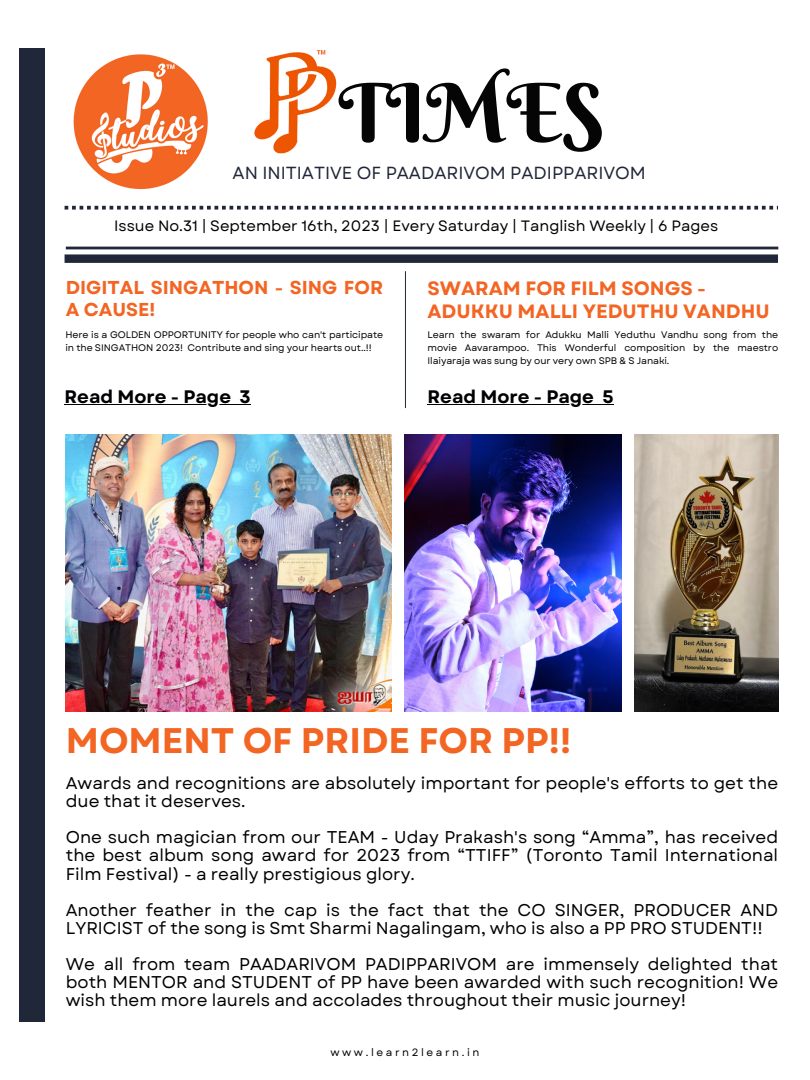
<style>
.page{position:relative;width:810px;height:1080px;background:#fff}
.page>*{position:absolute;margin:0;border:0;box-sizing:border-box;transform-origin:0 0}
.t1{font:81.25px "Berkshire Swash";color:#050505}
.t2{font:700 35.62px "Garet";color:#f36523}
.t3{font:700 19.25px/23px "Garet";color:#f36523}
.t4{font:700 18.62px/21.5px "Garet";color:#f36523}
.t5{font:700 18.12px "Garet";color:#010004}
.t6{font:17.5px "Garet";color:#202738}
.t7{font:17px/18.1px "Garet";color:#000}
.t8{font:15px "Garet";color:#000}
.t9{font:10.62px "Garet";letter-spacing:.245em;color:#010004}
.t10{font:9.5px/12.6px "Garet";letter-spacing:-.005em;color:#000}
</style>
<div class="page">
<hr style="left:66px;top:247px;width:712px;height:2px;background:#202738">
<div style="left:19px;top:48px;width:25px;height:974px;background:#202738"></div>
<img style="left:254px;top:50px;width:83px;height:104px">
<img style="left:73px;top:54px;width:135px;height:136px">
<svg style="left:65px;top:206px;width:713px;height:4px"></svg>
<div style="left:65px;top:254px;width:713px;height:9px;background:#202738"></div>
<hr style="left:405px;top:271px;width:1px;height:137px;background:#202738">
<img style="left:66px;top:435px;width:325px;height:277px">
<img style="left:404px;top:435px;width:218px;height:277px">
<img style="left:634px;top:435px;width:145px;height:277px">
<hr style="left:65px;top:404px;width:166px;height:1px;background:#010004">
<svg style="left:231px;top:404px;width:20px;height:1px"></svg>
<hr style="left:428px;top:404px;width:166px;height:1px;background:#010004">
<svg style="left:594px;top:404px;width:20px;height:1px"></svg>
<p class="t1" style="left:339px;top:62px;width:267px">TIMES</p>
<p class="t6" style="left:233px;top:160px;width:415px">AN INITIATIVE OF PAADARIVOM PADIPPARIVOM</p>
<p class="t8" style="left:114px;top:215px;width:606px">Issue No.31 | September 16th, 2023 | Every Saturday | Tanglish Weekly | 6 Pages</p>
<p class="t4" style="left:66px;top:277px;width:319px">DIGITAL SINGATHON - SING FOR<br>A CAUSE!</p>
<p class="t3" style="left:428px;top:277px;width:344px">SWARAM FOR FILM SONGS -<br>ADUKKU MALLI YEDUTHU VANDHU</p>
<p class="t10" style="left:428px;top:329px;width:352px;text-align:justify">Learn the swaram for Adukku Malli Yeduthu Vandhu song from the movie Aavarampoo. This Wonderful composition by the maestro Ilaiyaraja was sung by our very own SPB &amp; S Janaki.</p>
<p class="t5" style="left:428px;top:384px;width:188px">Read More - Page 5</p>
<p class="t10" style="left:65px;top:329px;width:319px">Here is a GOLDEN OPPORTUNITY for people who can't participate in the SINGATHON 2023! Contribute and sing your hearts out..!!</p>
<p class="t5" style="left:65px;top:384px;width:188px">Read More - Page 3</p>
<p class="t2" style="left:66px;top:715px;width:507px">MOMENT OF PRIDE FOR PP!!</p>
<p class="t7" style="left:66px;top:774px;width:714px">Awards and recognitions are absolutely important for people's efforts to get the due that it deserves.</p>
<p class="t7" style="left:66px;top:828px;width:714px;text-align:justify">One such magician from our TEAM - Uday Prakash's song “Amma”, has received the best album song award for 2023 from “TTIFF” (Toronto Tamil International Film Festival) - a really prestigious glory.</p>
<p class="t7" style="left:66px;top:901px;width:714px">Another feather in the cap is the fact that the CO SINGER, PRODUCER AND<br>LYRICIST of the song is Smt Sharmi Nagalingam, who is also a PP PRO STUDENT!!</p>
<p class="t7" style="left:66px;top:955px;width:714px;text-align:justify">We all from team PAADARIVOM PADIPPARIVOM are immensely delighted that both MENTOR and STUDENT of PP have been awarded with such recognition! We wish them more laurels and accolades throughout their music journey!</p>
<p class="t9" style="left:330px;top:1044px;width:151px">www.learn2learn.in</p>
</div>
